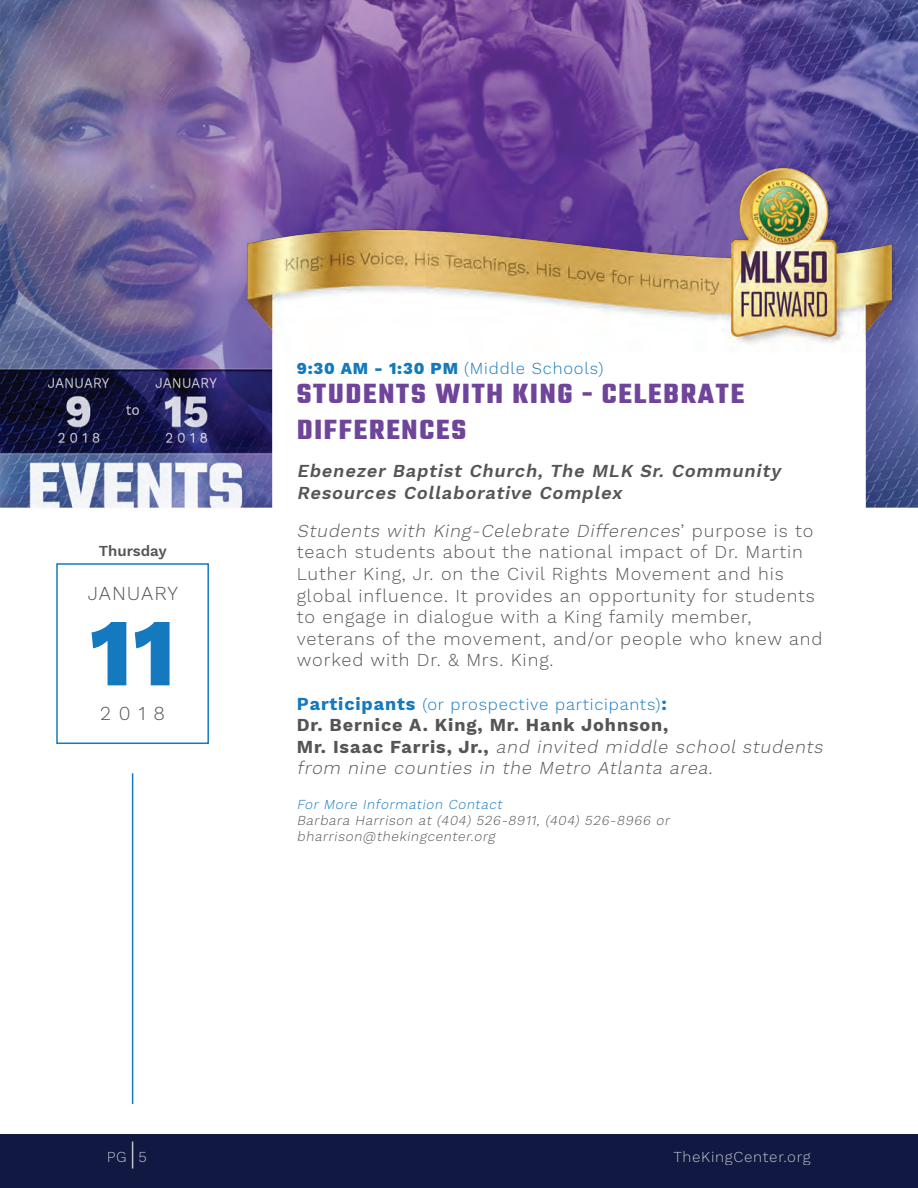
<style>
.page{position:relative;width:918px;height:1188px;background:#fff}
.page>*{position:absolute;margin:0;border:0;box-sizing:border-box;transform-origin:0 0}
.t1{font:800 96px "Work Sans";color:#1479bf}
.t2{font:700 30px/36px "Teko";letter-spacing:.06em;color:#6f459b}
.t3{font:300 19.5px "Work Sans";letter-spacing:.05em;color:#545554}
.t4{font:300 18px/21.6px "Work Sans";letter-spacing:.05em;color:#545554}
.t5{font:italic 300 18px/21.6px "Work Sans";color:#545554}
.t6{font:italic 600 18px/21.6px "Work Sans";color:#545554}
.t7{font:300 16.5px "Work Sans";letter-spacing:.05em;color:#1479bf}
.t8{font:300 15px "Work Sans";letter-spacing:.05em;color:#fff}
.t9{font:600 15px "Work Sans";color:#545554}
.t10{font:italic 300 13.5px/16.2px "Work Sans";color:#545554}
.t11{font:italic 300 13.5px "Work Sans";color:#1479bf}
.s1{font-weight:800}
.s2{font-style:italic}
.s3{font-weight:700;font-size:18px}
.s4{font-weight:700;font-style:normal}
</style>
<div class="page">
<div style="left:0;top:1134px;width:918px;height:54px;background:#111842"></div>
<svg style="left:132px;top:1142px;width:1px;height:27px"></svg>
<img style="left:0;top:0;width:918px;height:509px">
<img style="left:241px;top:168px;width:654px;height:341px">
<div style="left:56px;top:563px;width:153px;height:181px;border:2px solid #1479bf"></div>
<hr style="left:132px;top:773px;width:1px;height:331px;background:#1479bf">
<p class="t9" style="left:99px;top:542px;width:69px">Thursday</p>
<p class="t3" style="left:88px;top:581px;width:92px">JANUARY</p>
<h1 class="t1" style="left:89px;top:597px;width:88px">11</h1>
<p class="t3" style="left:100px;top:702px;width:66px">2018</p>
<p class="t7" style="left:297px;top:359px;width:308px"><span class="s1">9:30 AM - 1:30 PM</span> (Middle Schools)</p>
<h2 class="t2" style="left:297px;top:377px;width:449px">STUDENTS WITH KING - CELEBRATE<br>DIFFERENCES</h2>
<p class="t6" style="left:297px;top:461px;width:489px">Ebenezer Baptist Church, The MLK Sr. Community<br>Resources Collaborative Complex</p>
<p class="t4" style="left:297px;top:521px;width:527px"><span class="s2">Students with King-Celebrate Differences</span>’ p u r p o s e i s t o teach students about the national impact of Dr. Martin Luther King, Jr. on the Civil Rights Movement and his global influence. It provides an opportunity for students to engage in dialogue with a King family member, veterans of the movement, and/or people who knew and worked with Dr. &amp; Mrs. King.</p>
<p class="t7" style="left:297px;top:694px;width:372px"><span class="s3">Participants</span> (or prospective participants)<span class="s3">:</span></p>
<p class="t5" style="left:297px;top:715px;width:531px"><span class="s4">Dr. Bernice A. King, Mr. Hank Johnson,<br>M r. I saac Fa r ri s , J r. ,</span> and invited middle school students from nine counties in the Metro Atlanta area.</p>
<p class="t11" style="left:297px;top:796px;width:210px">For More Information Contact</p>
<p class="t10" style="left:297px;top:813px;width:377px">Barbara Harrison at (404) 526-8911, (404) 526-8966 or bharrison@thekingcenter.org</p>
<p class="t8" style="left:107px;top:1148px;width:42px">PG 5</p>
<p class="t8" style="left:673px;top:1148px;width:139px">TheKingCenter.org</p>
</div>
